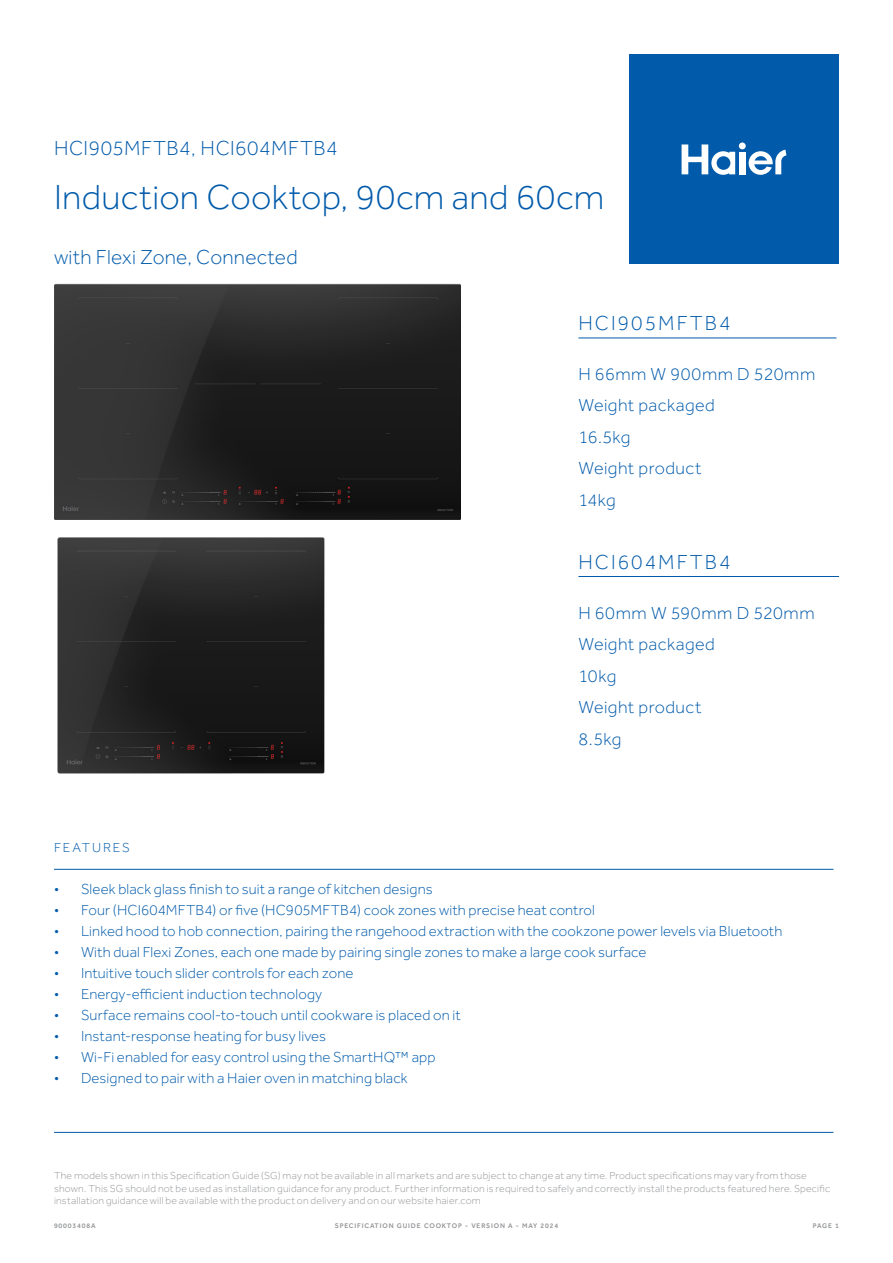
<style>
.page{position:relative;width:893px;height:1263px;background:#fff}
.page>*{position:absolute;margin:0;border:0;box-sizing:border-box;transform-origin:0 0}
.t1{font:300 36px "Effra";letter-spacing:.01em;color:#015aaa}
.Paragraph_Style_1{font:300 21px "Effra";letter-spacing:.025em;color:#015aaa}
.Paragraph_Style_1-2{font:300 21px "Effra";letter-spacing:.1em;color:#015aaa}
.t2{font:300 18px "Effra";letter-spacing:.025em;color:#015aaa}
.t3{font:300 15px "Effra";letter-spacing:.01em;color:#015aaa}
.t4{font:300 13.5px "Effra";letter-spacing:.135em;color:#015aaa}
.t5{font:300 10.5px/12.6px "Effra";letter-spacing:.025em;color:#939598}
.t6{font:500 6.9px "Effra";letter-spacing:.12em;color:#939598}
</style>
<div class="page">
<div style="left:629px;top:54px;width:210px;height:209px;background:#015aaa"></div>
<div style="left:739px;top:152px;width:6px;height:22px;background:#fff"></div>
<div style="left:739px;top:142px;width:7px;height:7px;background:#fff;border-radius:50%"></div>
<svg style="left:682px;top:144px;width:53px;height:31px"></svg>
<svg style="left:749px;top:150px;width:37px;height:25px"></svg>
<hr style="left:54px;top:869px;width:779px;height:1px;background:#015aaa">
<hr style="left:54px;top:1132px;width:779px;height:1px;background:#015aaa">
<hr style="left:578px;top:338px;width:258px;height:1px;background:#015aaa">
<hr style="left:578px;top:576px;width:261px;height:1px;background:#015aaa">
<img style="left:57px;top:537px;width:268px;height:237px">
<img style="left:54px;top:284px;width:407px;height:236px">
<p class="Paragraph_Style_1" style="left:54px;top:136px;width:285px">HCI905MFTB4, HCI604MFTB4</p>
<p class="t1" style="left:54px;top:177px;width:552px">Induction Cooktop, 90cm and 60cm</p>
<p class="Paragraph_Style_1" style="left:54px;top:245px;width:245px">with Flexi Zone, Connected</p>
<p class="Paragraph_Style_1-2" style="left:578px;top:312px;width:154px">HCI905MFTB4</p>
<p class="t2" style="left:578px;top:364px;width:238px">H 66mm W 900mm D 520mm</p>
<p class="t2" style="left:578px;top:395px;width:138px">Weight packaged</p>
<p class="t2" style="left:578px;top:427px;width:54px">16.5kg</p>
<p class="t2" style="left:578px;top:458px;width:125px">Weight product</p>
<p class="t2" style="left:578px;top:490px;width:39px">14kg</p>
<p class="Paragraph_Style_1-2" style="left:578px;top:550px;width:154px">HCI604MFTB4</p>
<p class="t2" style="left:578px;top:602px;width:238px">H 60mm W 590mm D 520mm</p>
<p class="t2" style="left:578px;top:634px;width:138px">Weight packaged</p>
<p class="t2" style="left:578px;top:665px;width:39px">10kg</p>
<p class="t2" style="left:578px;top:697px;width:125px">Weight product</p>
<p class="t2" style="left:578px;top:728px;width:44px">8.5kg</p>
<p class="t4" style="left:54px;top:840px;width:77px">FEATURES</p>
<p class="t3" style="left:54px;top:881px;width:380px">• Sleek black glass finish to suit a range of kitchen designs</p>
<p class="t3" style="left:54px;top:902px;width:542px">• Four (HCI604MFTB4) or five (HC905MFTB4) cook zones with precise heat control</p>
<p class="t3" style="left:54px;top:923px;width:730px">• Linked hood to hob connection, pairing the rangehood extraction with the cookzone power levels via Bluetooth</p>
<p class="t3" style="left:54px;top:944px;width:594px">• With dual Flexi Zones, each one made by pairing single zones to make a large cook surface</p>
<p class="t3" style="left:54px;top:965px;width:301px">• Intuitive touch slider controls for each zone</p>
<p class="t3" style="left:54px;top:986px;width:270px">• Energy-efficient induction technology</p>
<p class="t3" style="left:54px;top:1007px;width:408px">• Surface remains cool-to-touch until cookware is placed on it</p>
<p class="t3" style="left:54px;top:1028px;width:274px">• Instant-response heating for busy lives</p>
<p class="t3" style="left:54px;top:1049px;width:383px">• Wi-Fi enabled for easy control using the SmartHQ™ app</p>
<p class="t3" style="left:54px;top:1070px;width:355px">• Designed to pair with a Haier oven in matching black</p>
<p class="t5" style="left:54px;top:1169px;width:778px">The models shown in this Specification Guide (SG) may not be available in all markets and are subject to change at any time. Product specifications may vary from those shown. This SG should not be used as installation guidance for any product. Further information is required to safely and correctly install the products featured here. Specific installation guidance will be available with the product on delivery and on our website haier.com</p>
<p class="t6" style="left:54px;top:1222px;width:43px">90003408A</p>
<p class="t6" style="left:335px;top:1222px;width:119px">SPECIFICATION GUIDE COOKTOP</p>
<p class="t6" style="left:465px;top:1222px;width:95px">- VERSION A - MAY 2024</p>
<p class="t6" style="left:813px;top:1222px;width:28px">PAGE 1</p>
</div>
